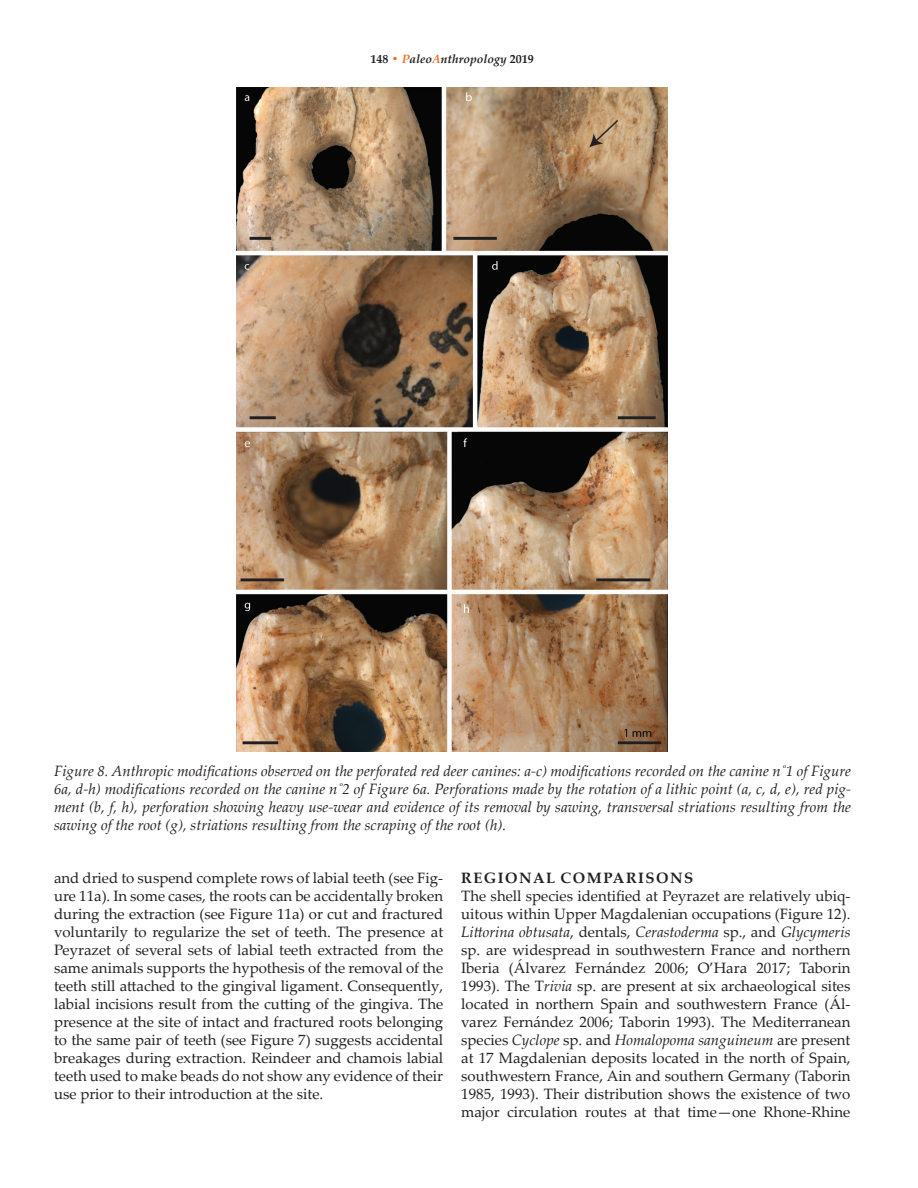
<style>
.page{position:relative;width:918px;height:1188px;background:#fff}
.page>*{position:absolute;margin:0;border:0;box-sizing:border-box;transform-origin:0 0}
.article_first_paragr{font:15px/18px "Palatino Linotype";color:#231f20;text-align:justify}
.figure_caption{font:italic 15px/18px "Palatino Linotype";color:#231f20;text-align:justify}
.t1{font:700 15px "Palatino Linotype";letter-spacing:.1em;color:#231f20}
.t2{font:italic 700 12px "Palatino Linotype";color:#231f20}
.s1{font-style:normal}
.s2{font-style:normal;color:#f36e21}
.s3{color:#f36e21}
.s4{font-style:italic}
</style>
<div class="page">
<img style="left:237px;top:87px;width:431px;height:664px">
<p class="t2" style="left:370px;top:50px;width:165px"><span class="s1">148</span> <span class="s2">•</span> <span class="s3">P</span>aleo<span class="s3">A</span>nthropology <span class="s1">2019</span></p>
<p class="figure_caption" style="left:54px;top:761px;width:799px">Figure 8. Anthropic modifications observed on the perforated red deer canines: a-c) modifications recorded on the canine n˚1 of Figure 6a, d-h) modifications recorded on the canine n˚2 of Figure 6a. Perforations made by the rotation of a lithic point (a, c, d, e), red pig&shy;ment (b, f, h), perforation showing heavy use-wear and evidence of its removal by sawing, transversal striations resulting from the sawing of the root (g), striations resulting from the scraping of the root (h).</p>
<p class="article_first_paragr" style="left:54px;top:869px;width:391px">and dried to suspend complete rows of labial teeth (see Fig&shy;ure 11a). In some cases, the roots can be accidentally broken during the extraction (see Figure 11a) or cut and fractured voluntarily to regularize the set of teeth. The presence at Peyrazet of several sets of labial teeth extracted from the same animals supports the hypothesis of the removal of the teeth still attached to the gingival ligament. Consequently, labial incisions result from the cutting of the gingiva. The presence at the site of intact and fractured roots belonging to the same pair of teeth (see Figure 7) suggests accidental breakages during extraction. Reindeer and chamois labial teeth used to make beads do not show any evidence of their use prior to their introduction at the site.</p>
<p class="t1" style="left:461px;top:868px;width:234px">REGIONAL COMPARISONS</p>
<p class="article_first_paragr" style="left:461px;top:887px;width:391px">The shell species identified at Peyrazet are relatively ubiq&shy;uitous within Upper Magdalenian occupations (Figure 12).<br><span class="s4">Littorina obtusata</span>, dentals, <span class="s4">Cerastoderma</span> sp., and <span class="s4">Glycymeris </span>sp. are widespread in southwestern France and northern Iberia (Álvarez Fernández 2006; O’Hara 2017; Taborin 1993). The T<span class="s4">rivia</span> sp. are present at six archaeological sites located in northern Spain and southwestern France (Ál&shy;varez Fernández 2006; Taborin 1993). The Mediterranean species <span class="s4">Cyclope</span> sp. and <span class="s4">Homalopoma sanguineum</span> are present at 17 Magdalenian deposits located in the north of Spain, southwestern France, Ain and southern Germany (Taborin 1985, 1993). Their distribution shows the existence of two major circulation routes at that time—one Rhone-Rhine</p>
</div>
